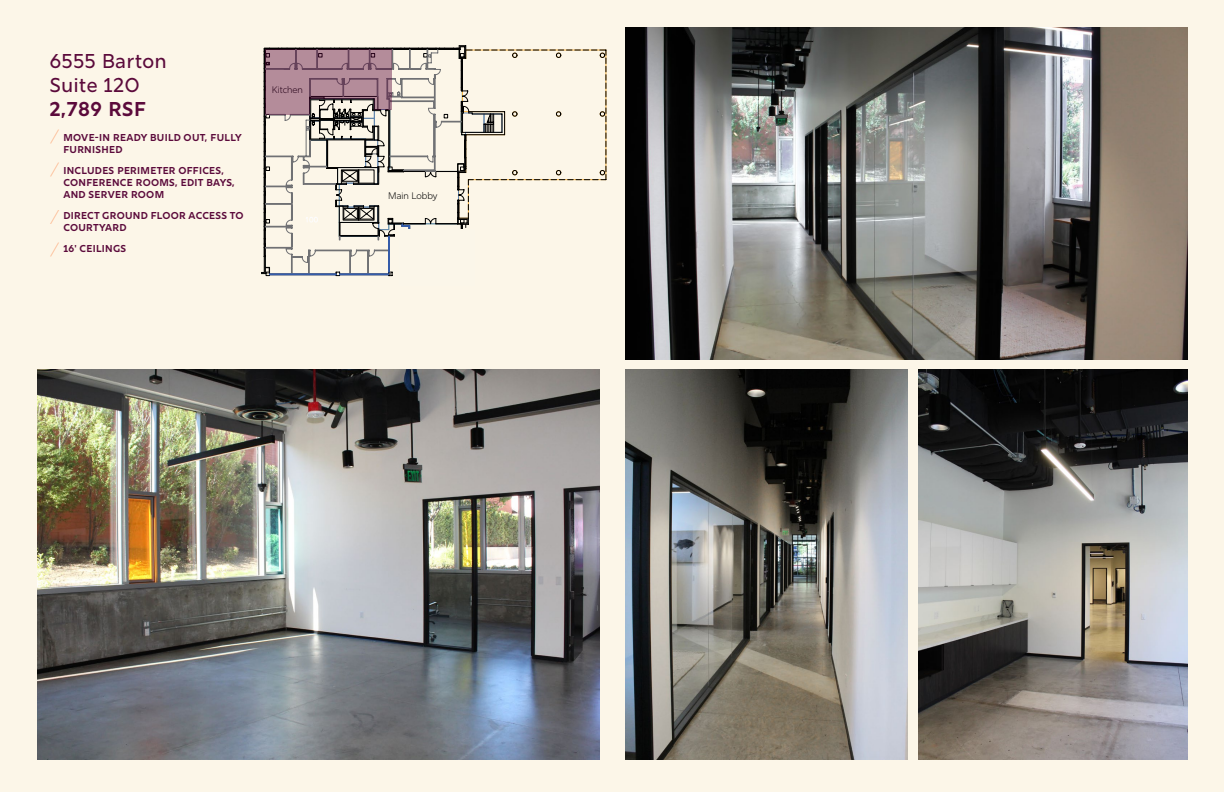
<style>
.page{position:relative;width:1224px;height:792px;background:#fcf6e8}
.page>*{position:absolute;margin:0;border:0;box-sizing:border-box;transform-origin:0 0}
.t1{font:500 20px/24px "Rig Sans";letter-spacing:.03em;color:#5b0a3b}
.t2{font:700 20px "Rig Sans";letter-spacing:.03em;color:#5b0a3b}
.t3{font:700 10px/12px "Rig Sans";letter-spacing:.03em;color:#5b0a3b}
.t4{font:300 9.5px "Rig Sans";color:#000}
</style>
<div class="page">
<svg style="left:262px;top:45px;width:344px;height:232px"></svg>
<svg style="left:50px;top:130px;width:9px;height:14px"></svg>
<svg style="left:50px;top:163px;width:9px;height:14px"></svg>
<svg style="left:50px;top:243px;width:9px;height:14px"></svg>
<img style="left:37px;top:370px;width:562px;height:390px">
<img style="left:626px;top:370px;width:281px;height:390px">
<img style="left:919px;top:370px;width:269px;height:390px">
<div style="left:399px;top:229px;width:75px;height:56px;background:#fbf6e9"></div>
<svg style="left:50px;top:210px;width:9px;height:14px"></svg>
<img style="left:626px;top:27px;width:562px;height:333px">
<svg style="left:266px;top:50px;width:126px;height:49px;background:#a67f8e"></svg>
<div style="left:266px;top:99px;width:44px;height:15px;background:#b48c9a"></div>
<svg style="left:374px;top:99px;width:18px;height:10px"></svg>
<h1 class="t1" style="left:50px;top:49px;width:118px">6555 Barton<br>Suite 120</h1>
<h1 class="t2" style="left:50px;top:96px;width:97px">2,789 RSF</h1>
<p class="t3" style="left:63px;top:132px;width:180px">MOVE-IN READY BUILD OUT, FULLY<br>FURNISHED</p>
<p class="t3" style="left:63px;top:165px;width:173px">INCLUDES PERIMETER OFFICES,<br>CONFERENCE ROOMS, EDIT BAYS,<br>AND SERVER ROOM</p>
<p class="t3" style="left:63px;top:210px;width:182px">DIRECT GROUND FLOOR ACCESS TO<br>COURTYARD</p>
<p class="t3" style="left:63px;top:243px;width:64px">16' CEILINGS</p>
<p class="t4" style="left:272px;top:84px;width:33px">Kitchen</p>
<p class="t4" style="left:388px;top:190px;width:51px">Main Lobby</p>
</div>
